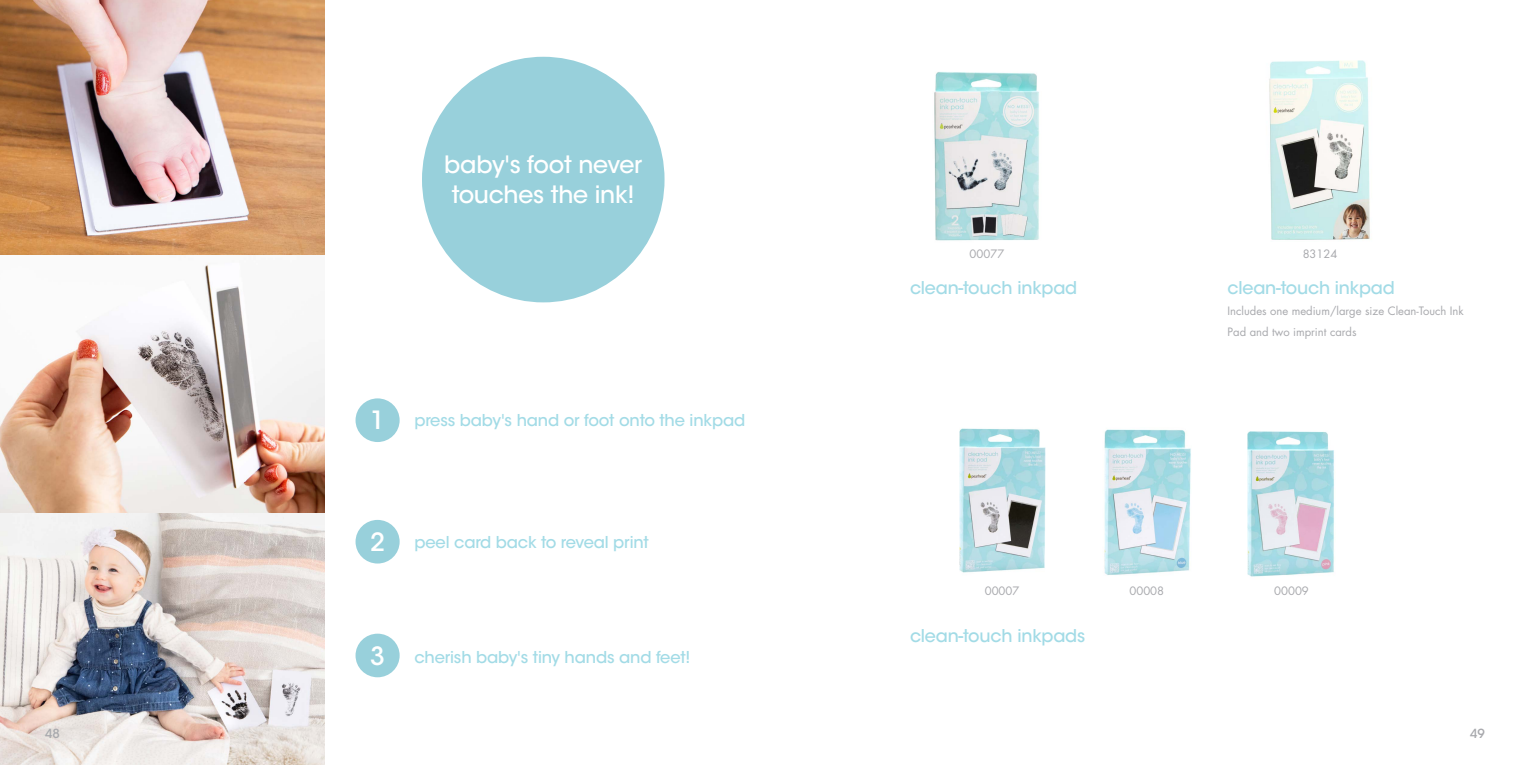
<style>
.page{position:relative;width:1530px;height:765px;background:#fff}
.page>*{position:absolute;margin:0;border:0;box-sizing:border-box;transform-origin:0 0}
.t1{font:500 25px "ITC Avant Garde Std";color:#fff}
.t2{font:500 23.75px "ITC Avant Garde Std";letter-spacing:-.01em;color:#fff}
.t3{font:500 17.5px "ITC Avant Garde Std";letter-spacing:-.01em;color:#a2dbe6}
.t4{font:500 16.25px "ITC Avant Garde Std";letter-spacing:-.01em;color:#a2dbe6}
.t5{font:500 12.5px "ITC Avant Garde Std";color:#a8a9ad}
.t6{font:11.25px/21px "Futura Std";color:#a8a9ad}
</style>
<div class="page">
<div style="left:356px;top:634px;width:44px;height:43px;background:#98d0db;border-radius:50%"></div>
<div style="left:356px;top:520px;width:44px;height:44px;background:#98d0db;border-radius:50%"></div>
<img style="left:0;top:0;width:325px;height:765px">
<div style="left:422px;top:57px;width:243px;height:245px;background:#98d0db;border-radius:50%"></div>
<div style="left:356px;top:398px;width:44px;height:44px;background:#98d0db;border-radius:50%"></div>
<img style="left:959px;top:428px;width:86px;height:145px">
<img style="left:1104px;top:429px;width:87px;height:146px">
<img style="left:1247px;top:431px;width:87px;height:146px">
<img style="left:1269px;top:60px;width:101px;height:180px">
<img style="left:934px;top:72px;width:105px;height:169px">
<p class="t2" style="left:444px;top:150px;width:199px">baby's foot never</p>
<p class="t2" style="left:452px;top:180px;width:184px">touches the ink!</p>
<p class="t6" style="left:970px;top:243px;width:36px">00077</p>
<p class="t6" style="left:1303px;top:243px;width:36px">83124</p>
<p class="t3" style="left:910px;top:277px;width:169px">clean-touch inkpad</p>
<p class="t3" style="left:1228px;top:277px;width:169px">clean-touch inkpad</p>
<p class="t6" style="left:1228px;top:301px;width:238px">Includes one medium/large size Clean-Touch Ink<br>Pad and two imprint cards</p>
<p class="t1" style="left:370px;top:405px;width:16px">1</p>
<p class="t4" style="left:414px;top:410px;width:332px">press baby's hand or foot onto the inkpad</p>
<p class="t1" style="left:370px;top:526px;width:16px">2</p>
<p class="t4" style="left:414px;top:532px;width:236px">peel card back to reveal print</p>
<p class="t6" style="left:985px;top:581px;width:36px">00007</p>
<p class="t6" style="left:1129px;top:581px;width:36px">00008</p>
<p class="t6" style="left:1274px;top:581px;width:36px">00009</p>
<p class="t1" style="left:370px;top:640px;width:16px">3</p>
<p class="t4" style="left:414px;top:647px;width:278px">cherish baby's tiny hands and feet!</p>
<p class="t3" style="left:910px;top:625px;width:177px">clean-touch inkpads</p>
<p class="t5" style="left:45px;top:726px;width:16px">48</p>
<p class="t5" style="left:1470px;top:726px;width:16px">49</p>
</div>
